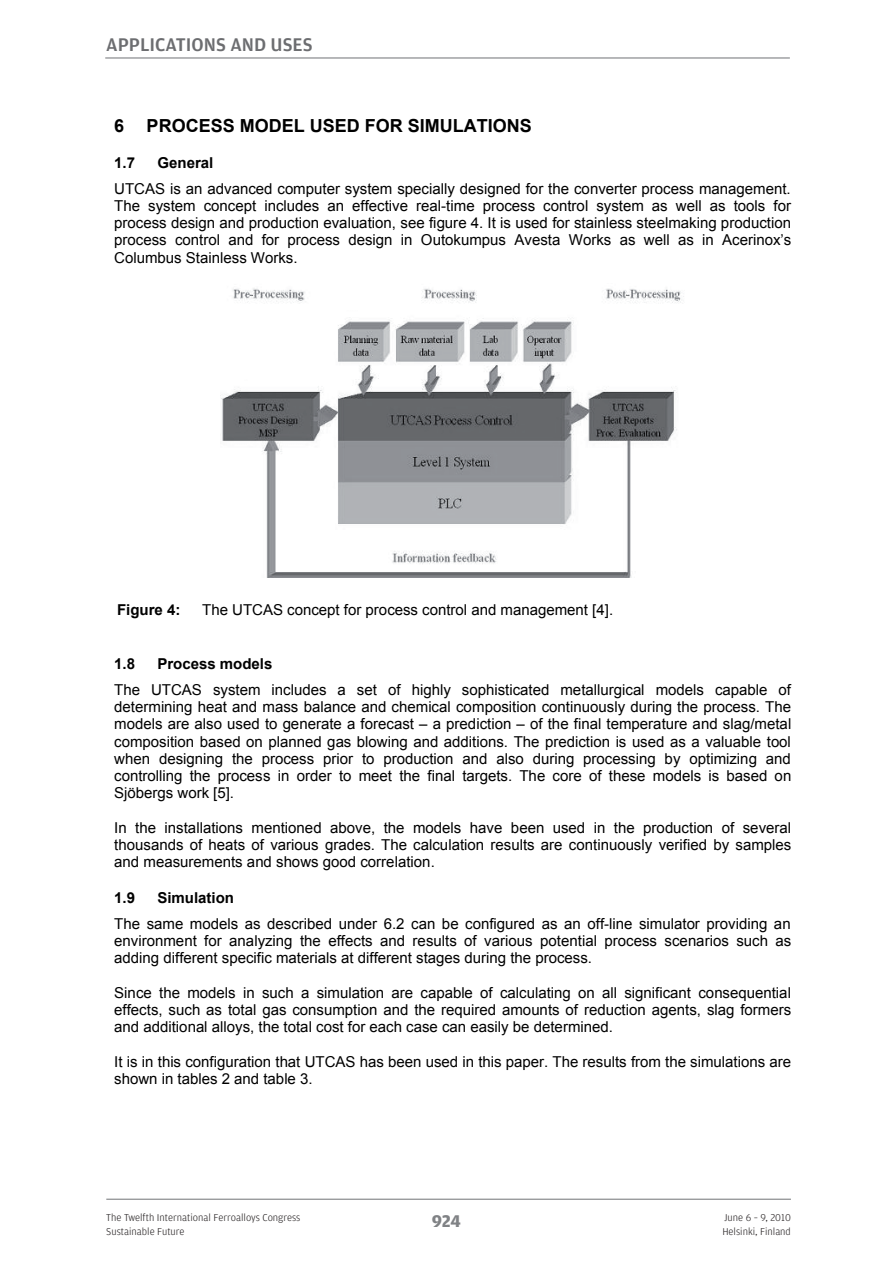
<style>
.page{position:relative;width:893px;height:1263px;background:#fff}
.page>*{position:absolute;margin:0;border:0;box-sizing:border-box;transform-origin:0 0}
.t1{font:500 19.5px "Amplitude";color:#6c6d70}
.t2{font:700 18px "Arial";color:#000}
.t3{font:700 18px "Amplitude";color:#808285}
.t4{font:15px/17.2px "Arial";color:#000;text-align:justify}
.t5{font:700 15px "Arial";color:#000}
.t6{font:300 10.5px/13.5px "Amplitude";color:#231f20}
</style>
<div class="page">
<hr style="left:105px;top:57px;width:685px;height:2px;background:#808285">
<hr style="left:106px;top:1199px;width:685px;height:1px;background:#808285">
<img style="left:220px;top:288px;width:464px;height:290px">
<h1 class="t1" style="left:106px;top:34px;width:208px">APPLICATIONS AND USES</h1>
<p class="t2" style="left:114px;top:113px;width:419px">6 PROCESS MODEL USED FOR SIMULATIONS</p>
<p class="t5" style="left:114px;top:152px;width:22px">1.7</p>
<p class="t5" style="left:157px;top:152px;width:57px">General</p>
<p class="t4" style="left:114px;top:180px;width:679px">UTCAS is an advanced computer system specially designed for the converter process management.<br>The system concept includes an effective real-time process control system as well as tools for process design and production evaluation, see figure 4. It is used for stainless steelmaking production process control and for process design in Outokumpus Avesta Works as well as in Acerinox’s Columbus Stainless Works.</p>
<p class="t5" style="left:117px;top:600px;width:65px">Figure 4:</p>
<p class="t4" style="left:202px;top:602px;width:412px">The UTCAS concept for process control and management [4].</p>
<p class="t5" style="left:114px;top:653px;width:22px">1.8</p>
<p class="t5" style="left:157px;top:653px;width:116px">Process models</p>
<p class="t4" style="left:114px;top:681px;width:679px">The UTCAS system includes a set of highly sophisticated metallurgical models capable of determining heat and mass balance and chemical composition continuously during the process. The models are also used to generate a forecast – a prediction – of the final temperature and slag/metal composition based on planned gas blowing and additions. The prediction is used as a valuable tool when designing the process prior to production and also during processing by optimizing and controlling the process in order to meet the final targets. The core of these models is based on Sjöbergs work [5].</p>
<p class="t4" style="left:114px;top:819px;width:678px">In the installations mentioned above, the models have been used in the production of several thousands of heats of various grades. The calculation results are continuously verified by samples and measurements and shows good correlation.</p>
<p class="t5" style="left:114px;top:887px;width:22px">1.9</p>
<p class="t5" style="left:157px;top:887px;width:78px">Simulation</p>
<p class="t4" style="left:114px;top:915px;width:679px">The same models as described under 6.2 can be configured as an off-line simulator providing an environment for analyzing the effects and results of various potential process scenarios such as adding different specific materials at different stages during the process.</p>
<p class="t4" style="left:114px;top:984px;width:679px">Since the models in such a simulation are capable of calculating on all significant consequential effects, such as total gas consumption and the required amounts of reduction agents, slag formers and additional alloys, the total cost for each case can easily be determined.</p>
<p class="t4" style="left:114px;top:1053px;width:678px">It is in this configuration that UTCAS has been used in this paper. The results from the simulations are shown in tables 2 and table 3.</p>
<p class="t6" style="left:106px;top:1211px;width:196px">The Twelfth International Ferroalloys Congress<br>Sustainable Future</p>
<p class="t6" style="left:722px;top:1211px;width:70px">June 6 – 9, 2010<br>Helsinki, Finland</p>
<p class="t3" style="left:432px;top:1210px;width:31px">924</p>
</div>
